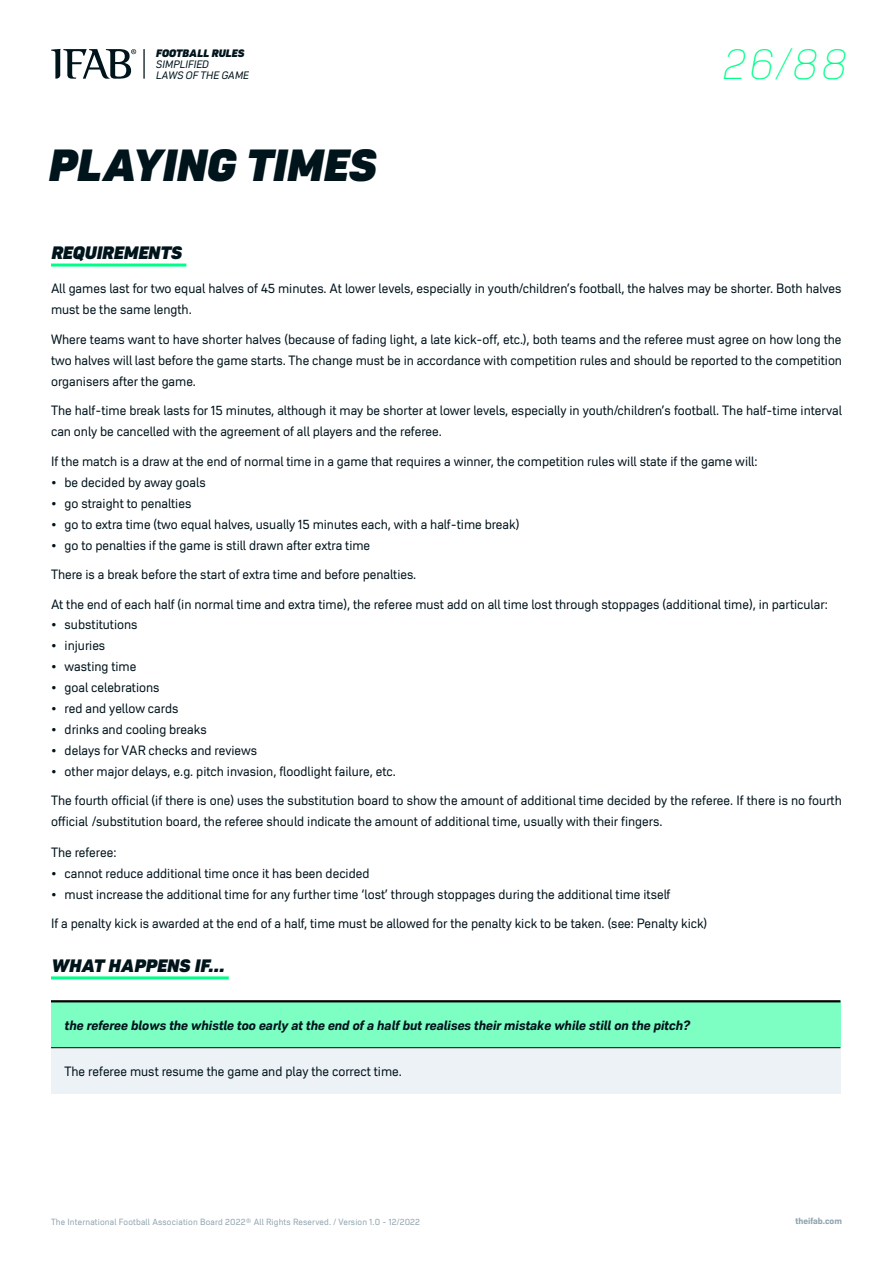
<style>
.page{position:relative;width:893px;height:1263px;background:#fff}
.page>*{position:absolute;margin:0;border:0;box-sizing:border-box;transform-origin:0 0}
.t1{font:italic 900 45px "Roag";color:#00141c}
.t2{font:italic 200 43.35px "Roag";color:#00ff89}
.t3{font:italic 900 18px "Roag";color:#00141c}
.t4{font:13.5px/21px "Roag";color:#00141c}
.t5{font:italic 700 13.5px "Roag";color:#00141c}
.t6{font:italic 10.8px/10.8px "Roag";color:#00141c}
.t7{font:italic 900 10.8px "Roag";color:#00141c}
.t8{font:9px "Roag";letter-spacing:.02em;color:#90a4b0}
.t9{font:700 9px "Roag";color:#90a4b0}
</style>
<div class="page">
<hr style="left:51px;top:264px;width:135px;height:3px;background:#00ff89">
<hr style="left:51px;top:976px;width:178px;height:3px;background:#00ff89">
<div style="left:51px;top:1001px;width:789px;height:47px;background:#7dffc3"></div>
<div style="left:51px;top:1048px;width:789px;height:46px;background:#edf2f6"></div>
<hr style="left:51px;top:1000px;width:789px;height:2px;background:#000">
<hr style="left:51px;top:1047px;width:789px;height:1px;background:#000">
<svg style="left:51px;top:49px;width:85px;height:30px"></svg>
<hr style="left:143px;top:49px;width:2px;height:30px;background:#00141c">
<p class="t7" style="left:156px;top:45px;width:90px">FOOTBALL RULES</p>
<p class="t6" style="left:156px;top:58px;width:94px">SIMPLIFIED<br>LAWS OF THE GAME</p>
<h1 class="t1" style="left:48px;top:129px;width:330px">PLAYING TIMES</h1>
<h2 class="t2" style="left:721px;top:33px;width:126px">26/88</h2>
<h3 class="t3" style="left:51px;top:239px;width:133px">REQUIREMENTS</h3>
<p class="t4" style="left:51px;top:276px;width:792px">All games last for two equal halves of 45 minutes. At lower levels, especially in youth/children’s football, the halves may be shorter. Both halves must be the same length.</p>
<p class="t4" style="left:51px;top:327px;width:792px;text-align:justify">Where teams want to have shorter halves (because of fading light, a late kick-off, etc.), both teams and the referee must agree on how long the two halves will last before the game starts. The change must be in accordance with competition rules and should be reported to the competition organisers after the game.</p>
<p class="t4" style="left:51px;top:398px;width:792px">The half-time break lasts for 15 minutes, although it may be shorter at lower levels, especially in youth/children’s football. The half-time interval can only be cancelled with the agreement of all players and the referee.</p>
<p class="t4" style="left:51px;top:449px;width:708px">If the match is a draw at the end of normal time in a game that requires a winner, the competition rules will state if the game will:</p>
<p class="t4" style="left:51px;top:470px;width:156px">• be decided by away goals</p>
<p class="t4" style="left:51px;top:491px;width:142px">• go straight to penalties</p>
<p class="t4" style="left:51px;top:512px;width:470px">• go to extra time (two equal halves, usually 15 minutes each, with a half-time break)</p>
<p class="t4" style="left:51px;top:529px;width:778px;line-height:29.5px">• go to penalties if the game is still drawn after extra time<br>There is a break before the start of extra time and before penalties.<br>At the end of each half (in normal time and extra time), the referee must add on all time lost through stoppages (additional time), in particular:</p>
<p class="t4" style="left:51px;top:613px;width:88px">• substitutions</p>
<p class="t4" style="left:51px;top:634px;width:56px">• injuries</p>
<p class="t4" style="left:51px;top:655px;width:87px">• wasting time</p>
<p class="t4" style="left:51px;top:676px;width:110px">• goal celebrations</p>
<p class="t4" style="left:51px;top:697px;width:129px">• red and yellow cards</p>
<p class="t4" style="left:51px;top:718px;width:157px">• drinks and cooling breaks</p>
<p class="t4" style="left:51px;top:739px;width:208px">• delays for VAR checks and reviews</p>
<p class="t4" style="left:51px;top:756px;width:792px;line-height:28.5px">• other major delays, e.g. pitch invasion, floodlight failure, etc.<br>The fourth official (if there is one) uses the substitution board to show the amount of additional time decided by the referee. If there is no fourth</p>
<p class="t4" style="left:51px;top:809px;width:613px">official /substitution board, the referee should indicate the amount of additional time, usually with their fingers.</p>
<p class="t4" style="left:51px;top:840px;width:67px">The referee:</p>
<p class="t4" style="left:51px;top:861px;width:320px">• cannot reduce additional time once it has been decided</p>
<p class="t4" style="left:51px;top:878px;width:658px;line-height:29.5px">• must increase the additional time for any further time ‘lost’ through stoppages during the additional time itself<br>If a penalty kick is awarded at the end of a half, time must be allowed for the penalty kick to be taken. (see: Penalty kick)</p>
<h3 class="t3" style="left:51px;top:951px;width:175px">WHAT HAPPENS IF…</h3>
<p class="t5" style="left:65px;top:1014px;width:627px">the referee blows the whistle too early at the end of a half but realises their mistake while still on the pitch?</p>
<p class="t4" style="left:65px;top:1059px;width:339px">The referee must resume the game and play the correct time.</p>
<p class="t8" style="left:51px;top:1215px;width:371px">The International Football Association Board 2022® All Rights Reserved. / Version 1.0 - 12/2022</p>
<p class="t9" style="left:795px;top:1213px;width:48px">theifab.com</p>
</div>
